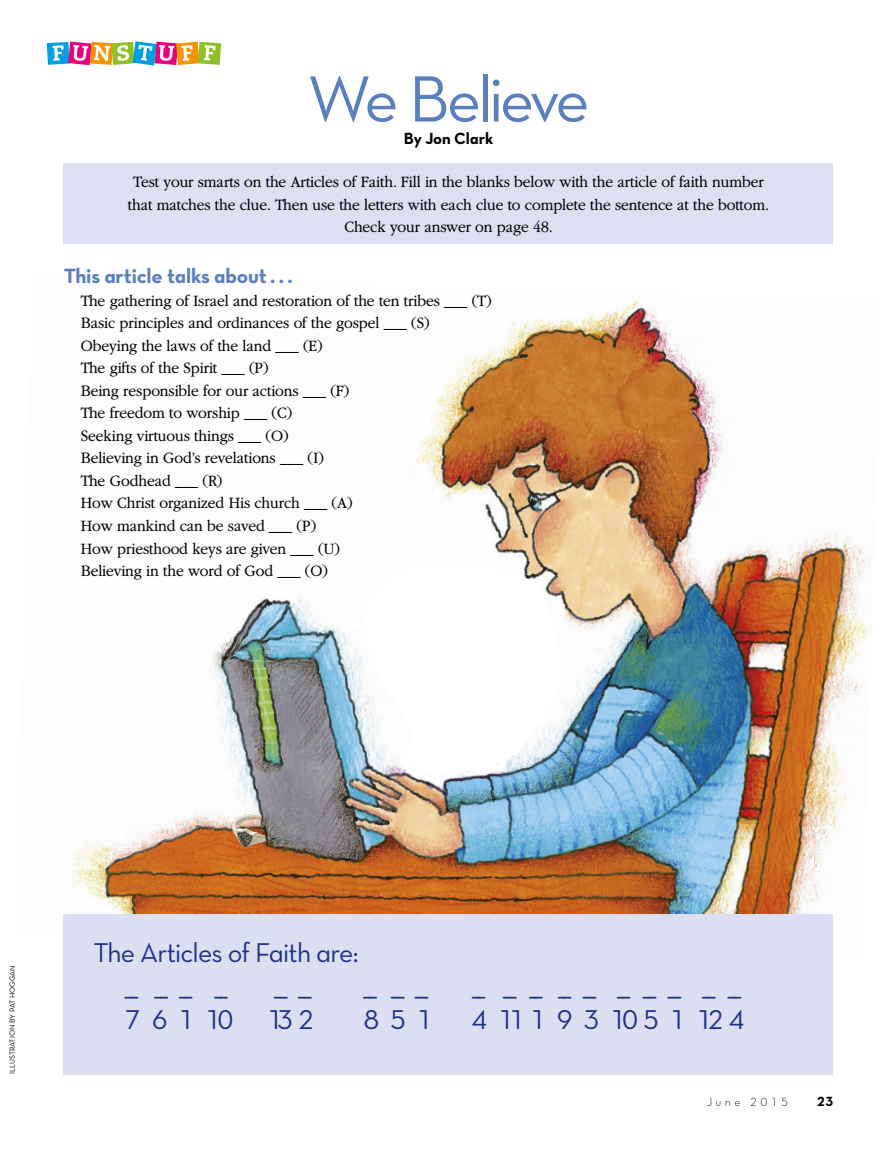
<style>
.page{position:relative;width:893px;height:1161px;background:#fff}
.page>*{position:absolute;margin:0;border:0;box-sizing:border-box;transform-origin:0 0}
.t1{font:66.45px "Neutralds Lat Book Alt";letter-spacing:-.055em;color:#5a7fbd}
.FIGimg_para{font:27.75px "Neutralds Lat Book Alt";letter-spacing:-.175em;color:#1f3288}
.FIGimg_para_first{font:27.75px "Neutralds Lat Book Alt";letter-spacing:-.03em;color:#1f3288}
.TOPIC-1_title{font:21px "Neutralds Lat Bold Alt";letter-spacing:-.01em;color:#5a7fbd}
.ARTCL_para_regular{font:300 16.5px/22.5px "Garamondlds Lat Plus";letter-spacing:-.01em;color:#000;text-align:center;scale:.95 1}
.ARTCL-BY_para_first{font:16.5px "Neutralds Lat Bold Alt";letter-spacing:-.005em;color:#000}
.Folio_R{font:13.5px "Neutralds Lat Bold Alt";color:#000}
.Folio_R-2{font:12px "Neutralds Lat Light Alt";letter-spacing:.28em;color:#000}
.t2{font:7.5px "Neutralds Lat Book Alt";color:#000}
</style>
<div class="page">
<div style="left:64px;top:163px;width:769px;height:80px;background:#dce0f2"></div>
<img style="left:63px;top:300px;width:806px;height:657px">
<div style="left:64px;top:914px;width:769px;height:161px;background:#dbdff1"></div>
<svg style="left:47px;top:41px;width:174px;height:25px"></svg>
<img style="left:225px;top:810px;width:42px;height:39px">
<p class="t1" style="left:308px;top:48px;width:283px">We Believe</p>
<p class="ARTCL-BY_para_first" style="left:404px;top:125px;width:91px">By Jon Clark</p>
<p class="ARTCL_para_regular" style="left:128px;top:171px;width:676px">Test your smarts on the Articles of Faith. Fill in the blanks below with the article of faith number that matches the clue. Then use the letters with each clue to complete the sentence at the bottom.<br>Check your answer on page 48.</p>
<p class="TOPIC-1_title" style="left:64px;top:259px;width:230px">This article talks about . . .</p>
<p class="ARTCL_para_regular" style="left:81px;top:289px;width:434px">The gathering of Israel and restoration of the ten tribes ___ (T)</p>
<p class="ARTCL_para_regular" style="left:81px;top:312px;width:369px">Basic principles and ordinances of the gospel ___ (S)</p>
<p class="ARTCL_para_regular" style="left:81px;top:334px;width:256px">Obeying the laws of the land ___ (E)</p>
<p class="ARTCL_para_regular" style="left:81px;top:357px;width:199px">The gifts of the Spirit ___ (P)</p>
<p class="ARTCL_para_regular" style="left:81px;top:379px;width:284px">Being responsible for our actions ___ (F)</p>
<p class="ARTCL_para_regular" style="left:81px;top:402px;width:224px">The freedom to worship ___ (C)</p>
<p class="ARTCL_para_regular" style="left:81px;top:424px;width:220px">Seeking virtuous things ___ (O)</p>
<p class="ARTCL_para_regular" style="left:81px;top:447px;width:258px">Believing in God’s revelations ___ (I)</p>
<p class="ARTCL_para_regular" style="left:81px;top:469px;width:151px">The Godhead ___ (R)</p>
<p class="ARTCL_para_regular" style="left:81px;top:492px;width:288px">How Christ organized His church ___ (A)</p>
<p class="ARTCL_para_regular" style="left:81px;top:514px;width:249px">How mankind can be saved ___ (P)</p>
<p class="ARTCL_para_regular" style="left:81px;top:537px;width:274px">How priesthood keys are given ___ (U)</p>
<p class="ARTCL_para_regular" style="left:81px;top:559px;width:262px">Believing in the word of God ___ (O)</p>
<p class="t2" style="left:7px;top:1074px;width:110px;rotate:-90deg">ILLUSTRATION BY PAT HOGGAN</p>
<p class="FIGimg_para_first" style="left:94px;top:931px;width:266px">The Articles of Faith are:</p>
<p class="FIGimg_para" style="left:125px;top:965px;width:104px">__ __ __ __</p>
<p class="FIGimg_para" style="left:274px;top:965px;width:39px">__ __</p>
<p class="FIGimg_para" style="left:364px;top:965px;width:66px">__ __ __</p>
<p class="FIGimg_para" style="left:472px;top:965px;width:271px">__ __ __ __ __ __ __ __ __ __</p>
<p class="FIGimg_para" style="left:125px;top:998px;width:191px">7 6 1 10 13 2</p>
<p class="FIGimg_para" style="left:364px;top:998px;width:71px">8 5 1</p>
<p class="FIGimg_para" style="left:472px;top:998px;width:275px">4 11 1 9 3 10 5 1 12 4</p>
<p class="Folio_R-2" style="left:707px;top:1093px;width:83px">June 2015</p>
<p class="Folio_R" style="left:817px;top:1090px;width:18px">23</p>
</div>
